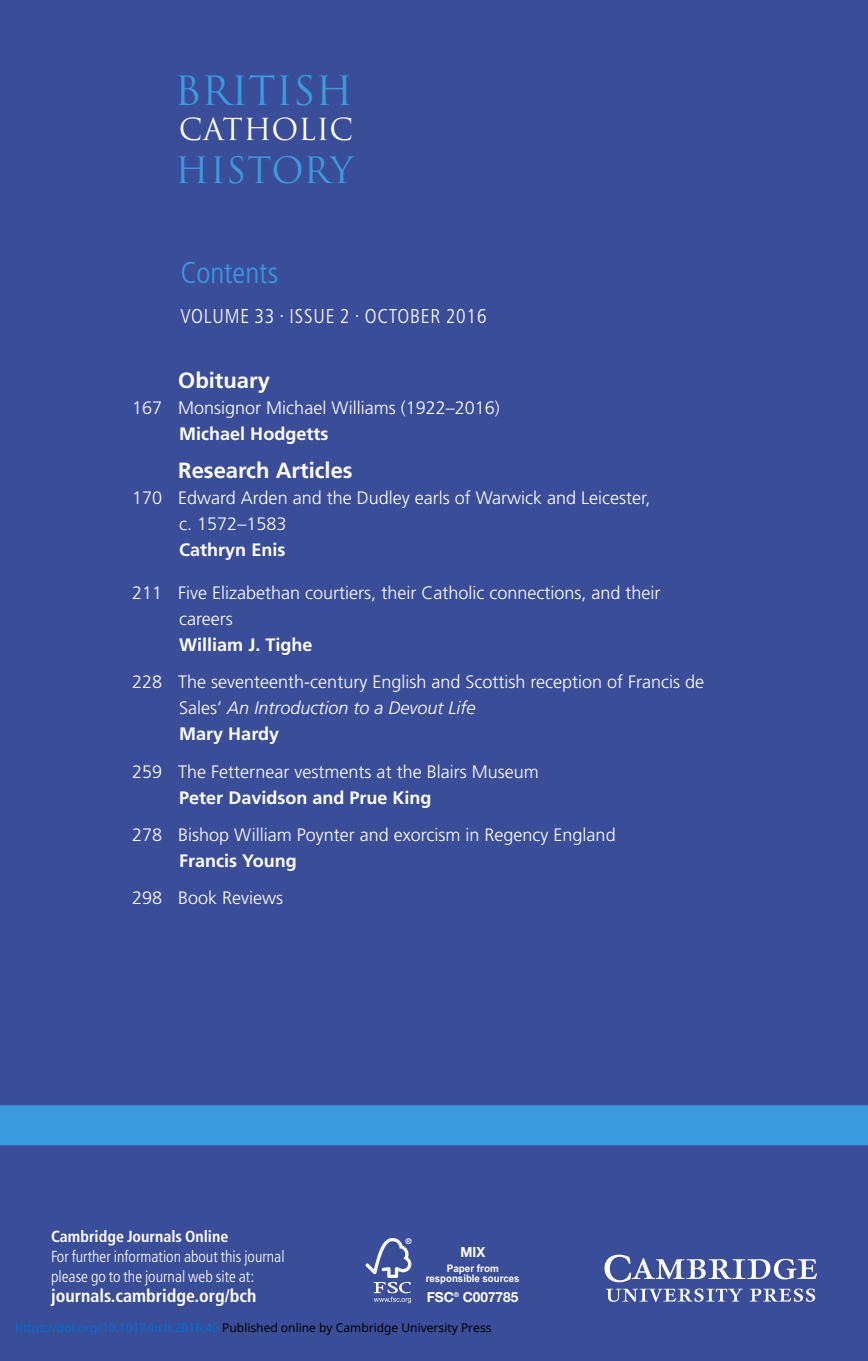
<style>
.page{position:relative;width:868px;height:1361px;background:#fff}
.page>*{position:absolute;margin:0;border:0;box-sizing:border-box;transform-origin:0 0}
.t1{font:39.4px "Trajan";color:#3a9bdc}
.t2{font:35.4px "Trajan";letter-spacing:.01em;color:#3a9bdc}
.t3{font:300 condensed 30px "Frutiger";color:#3a9bdc}
.t4{font:29.6px "Trajan";letter-spacing:.005em;color:#fff}
.t5{font:700 22px "Frutiger";color:#fff}
.t6{font:300 condensed 20px "Frutiger";letter-spacing:.04em;color:#fff}
.t7{font:300 18px/26px "Frutiger";color:#fff}
.t8{font:700 18px "Frutiger";color:#fff}
.t9{font:700 condensed 18px "Frutiger";color:#fff}
.t10{font:300 condensed 16px/20px "Frutiger";color:#fff}
.t11{font:700 condensed 16px "Frutiger";color:#fff}
.t12{font:700 14px "Helvetica Neue";color:#fff}
.t13{font:700 14px "Helvetica Neue";color:#fff;scale:.95 1}
.t14{font:12px "Noto Sans";color:#000}
.t15{font:700 10.6px "Arial";color:#fff;scale:.91 1}
.t16{font:700 10.4px "Arial";color:#fff;scale:.95 1}
.t17{font:700 7.8px "Helvetica Neue";color:#fff}
.s1{font-style:italic}
.s2{font-weight:700}
.s3{font-size:13.8px}
.s4{color:#0172cf}
</style>
<div class="page">
<div style="left:0;top:0;width:867px;height:1361px;background:#3a4d98"></div>
<svg style="left:604px;top:1254px;width:213px;height:48px"></svg>
<svg style="left:366px;top:1238px;width:45px;height:65px"></svg>
<div style="left:0;top:1105px;width:867px;height:40px;background:#3a9bdc"></div>
<h1 class="t1" style="left:174px;top:68px;width:180px">BRITISH</h1>
<h3 class="t4" style="left:179px;top:113px;width:176px">CATHOLIC</h3>
<h2 class="t2" style="left:175px;top:150px;width:179px">HISTORY</h2>
<h3 class="t3" style="left:180px;top:261px;width:99px">Contents</h3>
<p class="t6" style="left:180px;top:308px;width:308px">VOLUME 33 . ISSUE 2 . OCTOBER 2016</p>
<p class="t5" style="left:178px;top:372px;width:93px">Obituary</p>
<p class="t7" style="left:132px;top:396px;width:369px">167 Monsignor Michael Williams (1922–2016)</p>
<p class="t8" style="left:179px;top:427px;width:151px">Michael Hodgetts</p>
<p class="t5" style="left:178px;top:461px;width:176px">Research Articles</p>
<p class="t7" style="left:179px;top:486px;width:473px;text-indent:-47px">170 Edward Arden and the Dudley earls of Warwick and Leicester, c. 1572–1583</p>
<p class="t8" style="left:179px;top:542px;width:108px">Cathryn Enis</p>
<p class="t7" style="left:179px;top:581px;width:482px;text-indent:-47px">211 Five Elizabethan courtiers, their Catholic connections, and their careers</p>
<p class="t8" style="left:179px;top:637px;width:135px">William J. Tighe</p>
<p class="t7" style="left:179px;top:670px;width:526px;text-indent:-47px">228 The seventeenth-century English and Scottish reception of Francis de<br>Sales’ <span class="s1">An Introduction to a Devout Life<br></span><span class="s2">Mary Hardy</span></p>
<p class="t7" style="left:132px;top:759px;width:408px">259 The Fetternear vestments at the Blairs Museum</p>
<p class="t8" style="left:179px;top:790px;width:254px">Peter Davidson and Prue King</p>
<p class="t7" style="left:132px;top:823px;width:485px">278 Bishop William Poynter and exorcism in Regency England</p>
<p class="t8" style="left:179px;top:853px;width:119px">Francis Young</p>
<p class="t7" style="left:132px;top:886px;width:153px">298 Book Reviews</p>
<p class="t11" style="left:51px;top:1230px;width:179px">Cambridge Journals Online</p>
<p class="t10" style="left:51px;top:1248px;width:235px">For further information about this journal please go to the journal web site at:</p>
<p class="t9" style="left:51px;top:1288px;width:207px">journals.cambridge.org/bch</p>
<p class="t17" style="left:405px;top:1238px;width:8px">®</p>
<p class="t13" style="left:460px;top:1246px;width:28px">MIX</p>
<p class="t16" style="left:446px;top:1262px;width:56px">Paper from</p>
<p class="t15" style="left:426px;top:1272px;width:104px">responsible sources</p>
<p class="t12" style="left:426px;top:1292px;width:93px"><span class="s3">FSC</span><sup>®</sup> C007785</p>
<p class="t14" style="left:16px;top:1319px;width:477px"><span class="s4">https://doi.org/10.1017/bch.2016.40</span> Published online by Cambridge University Press</p>
</div>
